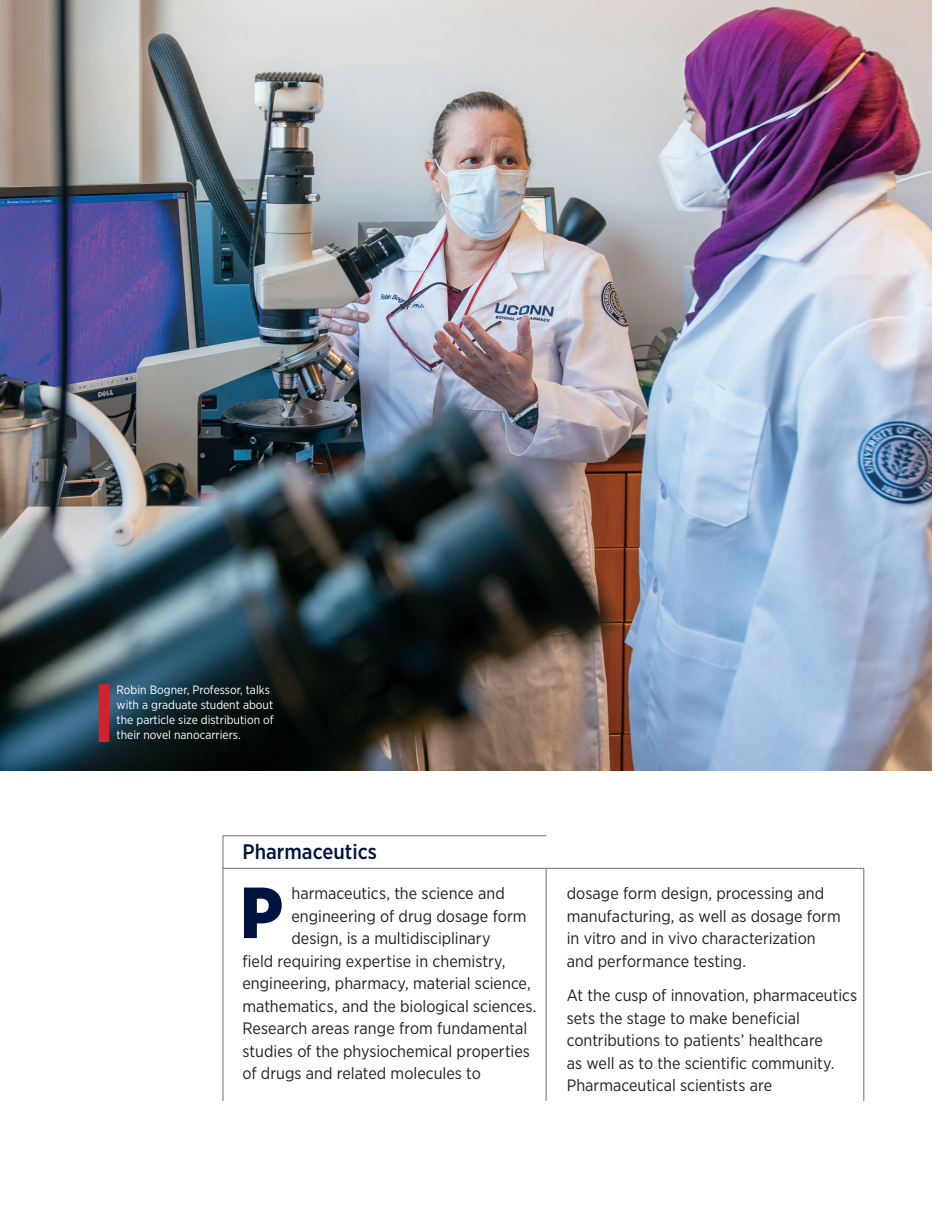
<style>
.page{position:relative;width:945px;height:1215px;background:#fff}
.page>*{position:absolute;margin:0;border:0;box-sizing:border-box;transform-origin:0 0}
.photo_caption{font:900 72.15px "Gotham Narrow";color:#001340}
.Heading_1{font:500 21px "Gotham Narrow";color:#001340}
.t1{font:16.5px/22.5px "Gotham Narrow";color:#231f20}
.professor{font:12px/15px "Gotham Narrow";color:#fff}
</style>
<div class="page">
<hr style="left:546px;top:869px;width:1px;height:232px;background:#6c6d70">
<hr style="left:223px;top:836px;width:1px;height:265px;background:#6c6d70">
<img style="left:0;top:0;width:932px;height:771px">
<hr style="left:223px;top:835px;width:323px;height:1px;background:#6c6d70">
<hr style="left:223px;top:868px;width:641px;height:1px;background:#6c6d70">
<hr style="left:864px;top:869px;width:1px;height:232px;background:#6c6d70">
<div style="left:99px;top:684px;width:10px;height:58px;background:#d1232a"></div>
<p class="professor" style="left:117px;top:682px;width:159px">Robin Bogner, Professor, talks with a graduate student about the particle size distribution of their novel nanocarriers.</p>
<p class="Heading_1" style="left:242px;top:839px;width:136px">Pharmaceutics</p>
<p class="t1" style="left:291px;top:882px;width:215px">harmaceutics, the science and</p>
<p class="t1" style="left:291px;top:904px;width:237px">engineering of drug dosage form</p>
<p class="t1" style="left:291px;top:927px;width:201px">design, is a multidisciplinary</p>
<p class="t1" style="left:242px;top:949px;width:265px">field requiring expertise in chemistry,</p>
<p class="t1" style="left:242px;top:972px;width:290px">engineering, pharmacy, material science,</p>
<p class="t1" style="left:242px;top:994px;width:296px">mathematics, and the biological sciences.</p>
<p class="t1" style="left:242px;top:1017px;width:286px">Research areas range from fundamental</p>
<p class="t1" style="left:242px;top:1039px;width:289px">studies of the physiochemical properties</p>
<p class="t1" style="left:242px;top:1062px;width:240px">of drugs and related molecules to</p>
<p class="photo_caption" style="left:240px;top:865px;width:44px">P</p>
<p class="t1" style="left:567px;top:882px;width:275px">dosage form design, processing and manufacturing, as well as dosage form in vitro and in vivo characterization and performance testing.</p>
<p class="t1" style="left:567px;top:984px;width:292px">At the cusp of innovation, pharmaceutics sets the stage to make beneficial contributions to patients’ healthcare<br>as well as to the scientific community.<br>Pharmaceutical scientists are</p>
</div>
